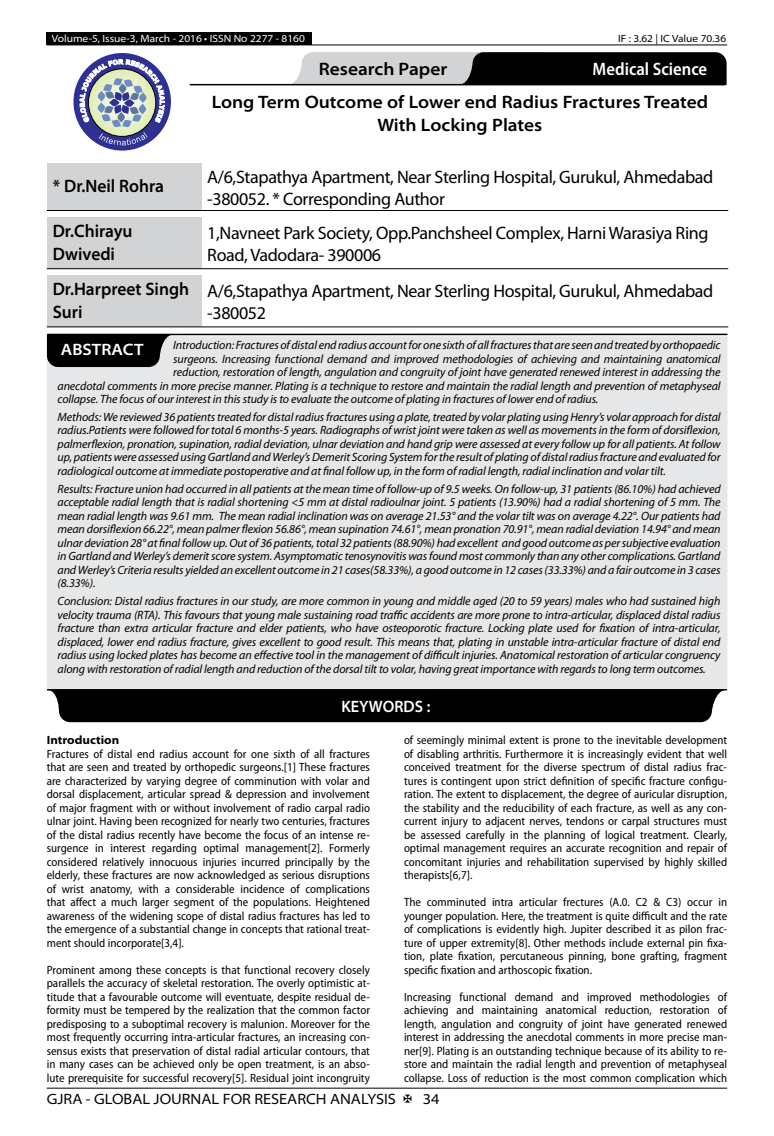
<style>
.page{position:relative;width:774px;height:1136px;background:#fff}
.page>*{position:absolute;margin:0;border:0;box-sizing:border-box;transform-origin:0 0}
.t1{font:18px/21.6px "Myriad Pro";letter-spacing:-.02em;color:#000}
.t2{font:600 semi-expanded 18px/23.4px "Myriad Pro";color:#000;text-align:center}
.t3{font:600 semi-expanded 18px/23.4px "Myriad Pro";color:#000;scale:.9 1}
.t4{font:600 semi-condensed 18px "Myriad Pro";color:#fff}
.t5{font:600 semi-expanded 16.5px "Myriad Pro";color:#fff;scale:.9 1}
.t6{font:600 semi-expanded 16.5px "Myriad Pro";color:#fff}
.t7{font:semi-expanded 15px "Myriad Pro";color:#000}
.t8{font:semi-condensed 12px/13.5px "Myriad Pro";color:#000;text-align:justify}
.t9{font:italic 12px/13.5px "Myriad Pro";letter-spacing:-.01em;color:#000;text-align:justify}
.t10{font:700 semi-expanded 12px "Myriad Pro";color:#000}
.t11{font:semi-expanded 10.5px "Myriad Pro";color:#fff}
.t12{font:semi-expanded 10.5px "Myriad Pro";color:#000}
</style>
<div class="page">
<hr style="left:47px;top:1087px;width:680px;height:1px;background:#000">
<div style="left:47px;top:32px;width:265px;height:13px;background:#000"></div>
<hr style="left:47px;top:45px;width:680px;height:1px;background:#000">
<svg style="left:288px;top:52px;width:439px;height:33px;background:#5a5a5b"></svg>
<hr style="left:190px;top:84px;width:535px;height:1px;background:#000">
<div style="left:73px;top:53px;width:98px;height:97px;background:#2e3092;border-radius:50%"></div>
<svg style="left:80px;top:59px;width:85px;height:86px"></svg>
<div style="left:47px;top:163px;width:154px;height:47px;background:#d1d3d4"></div>
<hr style="left:47px;top:210px;width:154px;height:1px;background:#000">
<hr style="left:201px;top:210px;width:527px;height:1px;background:#000">
<div style="left:47px;top:217px;width:154px;height:52px;background:#d1d3d4"></div>
<hr style="left:47px;top:268px;width:154px;height:1px;background:#000">
<hr style="left:201px;top:268px;width:527px;height:1px;background:#000">
<div style="left:47px;top:275px;width:154px;height:52px;background:#d1d3d4"></div>
<hr style="left:47px;top:326px;width:154px;height:1px;background:#000">
<hr style="left:201px;top:326px;width:527px;height:1px;background:#000">
<div style="left:47px;top:336px;width:680px;height:354px;background:#e6e7e8"></div>
<hr style="left:48px;top:333px;width:679px;height:2px;background:#000">
<svg style="left:47px;top:334px;width:126px;height:33px;background:#161616"></svg>
<div style="left:47px;top:689px;width:679px;height:33px;background:#000"></div>
<p class="t11" style="left:52px;top:32px;width:255px">Volume-5, Issue-3, March - 2016 • ISSN No 2277 - 8160</p>
<p class="t12" style="left:618px;top:32px;width:110px">IF : 3.62 | IC Value 70.36</p>
<h1 class="t2" style="left:319px;top:58px;width:130px">Research Paper</h1>
<h1 class="t4" style="left:593px;top:59px;width:116px">Medical Science</h1>
<h1 class="t2" style="left:212px;top:91px;width:498px">Long Term Outcome of Lower end Radius Fractures Treated<br>With Locking Plates</h1>
<h1 class="t3" style="left:53px;top:175px;width:125px">* Dr.Neil Rohra</h1>
<h1 class="t1" style="left:207px;top:166px;width:508px">A/6,Stapathya Apartment, Near Sterling Hospital, Gurukul, Ahmedabad -380052. * Corresponding Author</h1>
<h1 class="t3" style="left:53px;top:219px;width:90px">Dr.Chirayu<br>Dwivedi</h1>
<h1 class="t1" style="left:207px;top:222px;width:503px">1,Navneet Park Society, Opp.Panchsheel Complex, Harni Warasiya Ring<br>Road, Vadodara- 390006</h1>
<h1 class="t3" style="left:53px;top:277px;width:153px">Dr.Harpreet Singh<br>Suri</h1>
<h1 class="t1" style="left:207px;top:280px;width:508px">A/6,Stapathya Apartment, Near Sterling Hospital, Gurukul, Ahmedabad -380052</h1>
<p class="t9" style="left:173px;top:338px;width:549px">Introduction: Fractures of distal end radius account for one sixth of all fractures that are seen and treated by orthopaedic</p>
<p class="t9" style="left:173px;top:352px;width:549px">surgeons. Increasing functional demand and improved methodologies of achieving and maintaining anatomical</p>
<p class="t9" style="left:173px;top:365px;width:549px">reduction, restoration of length, angulation and congruity of joint have generated renewed interest in addressing the</p>
<p class="t9" style="left:58px;top:379px;width:664px">anecdotal comments in more precise manner. Plating is a technique to restore and maintain the radial length and prevention of metaphyseal</p>
<p class="t9" style="left:58px;top:392px;width:542px">collapse. The focus of our interest in this study is to evaluate the outcome of plating in fractures of lower end of radius.</p>
<p class="t9" style="left:58px;top:410px;width:664px">Methods: We reviewed 36 patients treated for distal radius fractures using a plate, treated by volar plating using Henry’s volar approach for distal radius.Patients were followed for total 6 months-5 years. Radiographs of wrist joint were taken as well as movements in the form of dorsiflexion, palmerflexion, pronation, supination, radial deviation, ulnar deviation and hand grip were assessed at every follow up for all patients. At follow up, patients were assessed using Gartland and Werley’s Demerit Scoring System for the result of plating of distal radius fracture and evaluated for radiological outcome at immediate postoperative and at final follow up, in the form of radial length, radial inclination and volar tilt.</p>
<p class="t9" style="left:58px;top:482px;width:664px">Results: Fracture union had occurred in all patients at the mean time of follow-up of 9.5 weeks. On follow-up, 31 patients (86.10%) had achieved acceptable radial length that is radial shortening &lt;5 mm at distal radioulnar joint. 5 patients (13.90%) had a radial shortening of 5 mm. The mean radial length was 9.61 mm. The mean radial inclination was on average 21.53° and the volar tilt was on average 4.22°. Our patients had mean dorsiflexion 66.22°, mean palmer flexion 56.86°, mean supination 74.61°, mean pronation 70.91°, mean radial deviation 14.94° and mean ulnar deviation 28° at final follow up. Out of 36 patients, total 32 patients (88.90%) had excellent and good outcome as per subjective evaluation in Gartland and Werley’s demerit score system. Asymptomatic tenosynovitis was found most commonly than any other complications. Gartland and Werley’s Criteria results yielded an excellent outcome in 21 cases(58.33%), a good outcome in 12 cases (33.33%) and a fair outcome in 3 cases (8.33%).</p>
<p class="t9" style="left:58px;top:594px;width:664px">Conclusion: Distal radius fractures in our study, are more common in young and middle aged (20 to 59 years) males who had sustained high velocity trauma (RTA). This favours that young male sustaining road traffic accidents are more prone to intra-articular, displaced distal radius fracture than extra articular fracture and elder patients, who have osteoporotic fracture. Locking plate used for fixation of intra-articular, displaced, lower end radius fracture, gives excellent to good result. This means that, plating in unstable intra-articular fracture of distal end radius using locked plates has become an effective tool in the management of difficult injuries. Anatomical restoration of articular congruency along with restoration of radial length and reduction of the dorsal tilt to volar, having great importance with regards to long term outcomes.</p>
<h2 class="t6" style="left:61px;top:340px;width:84px">ABSTRACT</h2>
<h2 class="t5" style="left:341px;top:697px;width:100px">KEYWORDS :</h2>
<p class="t10" style="left:47px;top:733px;width:74px">Introduction</p>
<p class="t8" style="left:47px;top:747px;width:325px">Fractures of distal end radius account for one sixth of all fractures that are seen and treated by orthopedic surgeons.[1] These fractures are characterized by varying degree of comminution with volar and dorsal displacement, articular spread &amp; depression and involvement of major fragment with or without involvement of radio carpal radio ulnar joint. Having been recognized for nearly two centuries, fractures of the distal radius recently have become the focus of an intense re&shy;surgence in interest regarding optimal management[2]. Formerly considered relatively innocuous injuries incurred principally by the elderly, these fractures are now acknowledged as serious disruptions of wrist anatomy, with a considerable incidence of complications that affect a much larger segment of the populations. Heightened awareness of the widening scope of distal radius fractures has led to the emergence of a substantial change in concepts that rational treat&shy;ment should incorporate[3,4].</p>
<p class="t8" style="left:47px;top:963px;width:325px">Prominent among these concepts is that functional recovery closely parallels the accuracy of skeletal restoration. The overly optimistic at&shy;titude that a favourable outcome will eventuate, despite residual de&shy;formity must be tempered by the realization that the common factor predisposing to a suboptimal recovery is malunion. Moreover for the most frequently occurring intra-articular fractures, an increasing con&shy;sensus exists that preservation of distal radial articular contours, that in many cases can be achieved only be open treatment, is an abso&shy;lute prerequisite for successful recovery[5]. Residual joint incongruity</p>
<p class="t8" style="left:404px;top:733px;width:325px">of seemingly minimal extent is prone to the inevitable development of disabling arthritis. Furthermore it is increasingly evident that well conceived treatment for the diverse spectrum of distal radius frac&shy;tures is contingent upon strict definition of specific fracture configu&shy;ration. The extent to displacement, the degree of auricular disruption, the stability and the reducibility of each fracture, as well as any con&shy;current injury to adjacent nerves, tendons or carpal structures must be assessed carefully in the planning of logical treatment. Clearly, optimal management requires an accurate recognition and repair of concomitant injuries and rehabilitation supervised by highly skilled therapists[6,7].</p>
<p class="t8" style="left:404px;top:895px;width:325px">The comminuted intra articular frectures (A.0. C2 &amp; C3) occur in younger population. Here, the treatment is quite difficult and the rate of complications is evidently high. Jupiter described it as pilon frac&shy;ture of upper extremity[8]. Other methods include external pin fixa&shy;tion, plate fixation, percutaneous pinning, bone grafting, fragment specific fixation and arthoscopic fixation.</p>
<p class="t8" style="left:404px;top:990px;width:325px">Increasing functional demand and improved methodologies of achieving and maintaining anatomical reduction, restoration of length, angulation and congruity of joint have generated renewed interest in addressing the anecdotal comments in more precise man&shy;ner[9]. Plating is an outstanding technique because of its ability to re&shy;store and maintain the radial length and prevention of metaphyseal collapse. Loss of reduction is the most common complication which</p>
<p class="t7" style="left:47px;top:1090px;width:351px">GJRA - GLOBAL JOURNAL FOR RESEARCH ANALYSIS</p>
<p class="t7" style="left:423px;top:1090px;width:18px">34</p>
</div>
